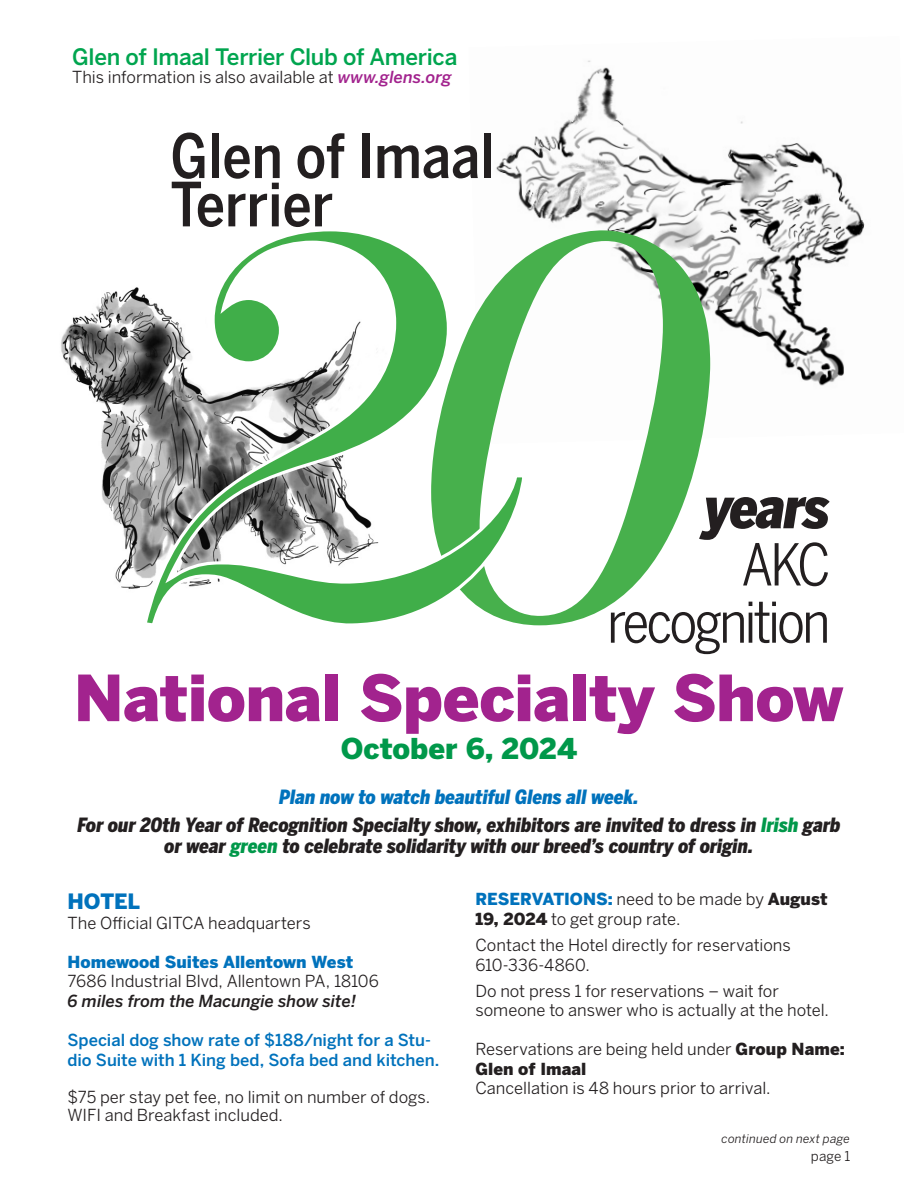
<style>
.page{position:relative;width:918px;height:1188px;background:#fff}
.page>*{position:absolute;margin:0;border:0;box-sizing:border-box;transform-origin:0 0}
.heading_1{font:900 63px "Benton Sans";letter-spacing:-.01em;color:#a2238e}
.t1{font:500 60.45px/48.3px "Benton Sans Cond";color:#231f20}
.t2{font:57.15px/57.2px "Benton Sans Cond";letter-spacing:-.055em;color:#231f20;text-align:right}
.subhead{font:900 28.5px "Benton Sans";color:#00984a}
.heading_2{font:500 22.5px "Benton Sans";letter-spacing:-.015em;color:#00a54f}
.Subhead_2{font:900 21px "Benton Sans";letter-spacing:-.005em;color:#0072bc}
.heading_2-2{font:italic 900 19.5px/21px "Benton Sans Cond";letter-spacing:-.005em;color:#231f20;text-align:center}
.heading_2-3{font:italic 900 19.5px "Benton Sans Cond";letter-spacing:-.005em;color:#0072bc}
._1stP_text{font:16.5px/19.5px "Benton Sans";color:#231f20}
.Subhead_2-2{font:500 16.5px/19.5px "Benton Sans";color:#0072bc}
._1stP_text-2{font:italic 500 16.5px "Benton Sans";color:#231f20}
._1stP_text-3{font:900 16.5px "Benton Sans";color:#0072bc}
.t3{font:13.5px "Benton Sans";color:#231f20}
._1stP_text-4{font:italic 12px "Benton Sans";letter-spacing:.01em;color:#231f20}
.s1{font-weight:500;font-style:italic;color:#a2238e}
.s2{font-weight:900;font-style:italic}
.s3{color:#00984a}
.s4{font-weight:900;color:#0072bc}
.s5{font-weight:900}
</style>
<div class="page">
<img style="left:496px;top:60px;width:369px;height:326px">
<img style="left:61px;top:287px;width:80px;height:302px">
<svg style="left:528px;top:230px;width:182px;height:395px"></svg>
<svg style="left:141px;top:227px;width:387px;height:398px"></svg>
<p class="heading_2" style="left:72px;top:44px;width:387px">Glen of Imaal Terrier Club of America</p>
<p class="_1stP_text" style="left:72px;top:67px;width:381px">This information is also available at <span class="s1">www.glens.org</span></p>
<p class="t1" style="left:170px;top:131px;width:326px">Glen of Imaal<br>Terrier</p>
<p class="t2" style="left:607px;top:479px;width:225px"><span class="s2">years<br></span>AKC recognition</p>
<p class="heading_1" style="left:74px;top:660px;width:771px">National Specialty Show</p>
<p class="subhead" style="left:341px;top:732px;width:238px">October 6, 2024</p>
<p class="heading_2-3" style="left:279px;top:786px;width:361px">Plan now to watch beautiful Glens all week.</p>
<p class="heading_2-2" style="left:77px;top:814px;width:765px">For our 20th Year of Recognition Specialty show, exhibitors are invited to dress in <span class="s3">Irish</span> garb or wear <span class="s3">green</span> to celebrate solidarity with our breed’s country of origin.</p>
<p class="Subhead_2" style="left:68px;top:889px;width:74px">HOTEL</p>
<p class="_1stP_text" style="left:68px;top:913px;width:245px">The Official GITCA headquarters</p>
<p class="_1stP_text-3" style="left:68px;top:952px;width:287px">Homewood Suites Allentown West</p>
<p class="_1stP_text" style="left:68px;top:971px;width:313px">7686 Industrial Blvd, Allentown PA, 18106</p>
<p class="_1stP_text-2" style="left:68px;top:991px;width:290px">6 miles from the Macungie show site!</p>
<p class="Subhead_2-2" style="left:68px;top:1030px;width:373px">Special dog show rate of $188/night for a Stu&shy;dio Suite with 1 King bed, Sofa bed and kitchen.</p>
<p class="_1stP_text" style="left:68px;top:1087px;width:364px">$75 per stay pet fee, no limit on number of dogs.</p>
<p class="_1stP_text" style="left:68px;top:1105px;width:217px">WIFI and Breakfast included.</p>
<p class="_1stP_text" style="left:475px;top:890px;width:354px"><span class="s4">RESERVATIONS:</span> need to be made by <span class="s5">August<br>19, 2024</span> to get group rate.</p>
<p class="_1stP_text" style="left:475px;top:935px;width:317px">Contact the Hotel directly for reservations<br>610-336-4860.</p>
<p class="_1stP_text" style="left:475px;top:981px;width:355px">Do not press 1 for reservations – wait for someone to answer who is actually at the hotel.</p>
<p class="_1stP_text" style="left:475px;top:1040px;width:371px">Reservations are being held under <span class="s5">Group Name:<br>Glen of Imaal<br></span>Cancellation is 48 hours prior to arrival.</p>
<p class="_1stP_text-4" style="left:722px;top:1132px;width:130px">continued on next page</p>
<p class="t3" style="left:811px;top:1148px;width:41px">page 1</p>
</div>
